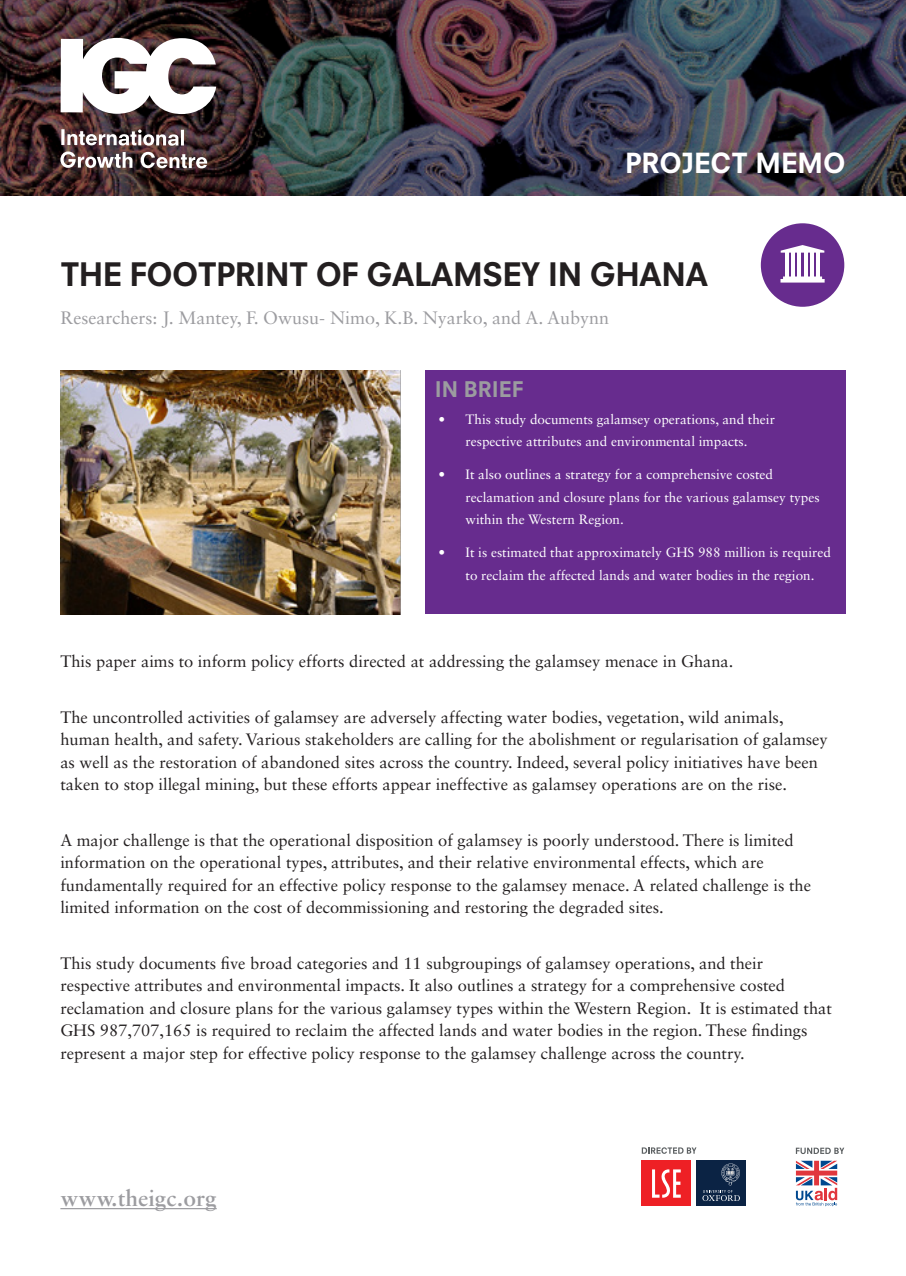
<style>
.page{position:relative;width:906px;height:1276px;background:#fff}
.page>*{position:absolute;margin:0;border:0;box-sizing:border-box;transform-origin:0 0}
.t1{font:800 31.5px "Neuzeit SLT Std";letter-spacing:-.02em;color:#231f20}
.Heading_3__subhead{font:800 27px "Neuzeit SLT Std";color:#fff}
.Heading_3__subhead-2{font:600 24px "Sabon MT Std";color:#9c9ca0}
.Heading_3__subhead-3{font:800 21px "Neuzeit SLT Std";color:#9c9ca0}
.t2{font:18px "Sabon LT Std";color:#9c9ca0}
.Body{font:16.5px/22.5px "Sabon LT Std";color:#231f20}
.t3{font:13.5px/22.5px "Sabon LT Std";color:#fff}
</style>
<div class="page">
<img style="left:0;top:0;width:906px;height:195px">
<svg style="left:61px;top:38px;width:155px;height:76px"></svg>
<img style="left:60px;top:129px;width:147px;height:39px">
<div style="left:425px;top:371px;width:420px;height:243px;background:#672c8e"></div>
<div style="left:761px;top:223px;width:83px;height:84px;background:#672c8e;border-radius:50%"></div>
<svg style="left:780px;top:276px;width:44px;height:6px"></svg>
<hr style="left:785px;top:251px;width:3px;height:27px;background:#fff">
<hr style="left:791px;top:251px;width:4px;height:27px;background:#fff">
<hr style="left:797px;top:251px;width:4px;height:27px;background:#fff">
<hr style="left:804px;top:251px;width:3px;height:27px;background:#fff">
<hr style="left:810px;top:251px;width:4px;height:27px;background:#fff">
<hr style="left:816px;top:251px;width:4px;height:27px;background:#fff">
<svg style="left:780px;top:245px;width:44px;height:8px"></svg>
<svg style="left:642px;top:1147px;width:54px;height:6px"></svg>
<div style="left:641px;top:1160px;width:50px;height:46px;background:#ee2025"></div>
<svg style="left:652px;top:1169px;width:29px;height:28px"></svg>
<div style="left:695px;top:1160px;width:50px;height:46px;background:#0b2344"></div>
<svg style="left:702px;top:1163px;width:38px;height:38px"></svg>
<svg style="left:796px;top:1147px;width:48px;height:7px"></svg>
<svg style="left:796px;top:1160px;width:41px;height:46px"></svg>
<hr style="left:60px;top:1208px;width:157px;height:1px;background:#9c9ca0">
<img style="left:60px;top:371px;width:340px;height:243px">
<p class="Heading_3__subhead" style="left:625px;top:146px;width:222px">PROJECT MEMO</p>
<p class="t1" style="left:60px;top:255px;width:649px">THE FOOTPRINT OF GALAMSEY IN GHANA</p>
<p class="t2" style="left:60px;top:307px;width:550px">Researchers: J. Mantey, F. Owusu- Nimo, K.B. Nyarko, and A. Aubynn</p>
<p class="Heading_3__subhead-3" style="left:435px;top:376px;width:90px">IN BRIEF</p>
<p class="t3" style="left:438px;top:407px;width:338px;text-align:center">• This study documents galamsey operations, and their respective attributes and environmental impacts.</p>
<p class="t3" style="left:465px;top:463px;width:356px;text-indent:-27px">• It also outlines a strategy for a comprehensive costed reclamation and closure plans for the various galamsey types within the Western Region.</p>
<p class="t3" style="left:465px;top:541px;width:367px;text-indent:-27px">• It is estimated that approximately GHS 988 million is required to reclaim the affected lands and water bodies in the region.</p>
<p class="Body" style="left:60px;top:650px;width:674px">This paper aims to inform policy efforts directed at addressing the galamsey menace in Ghana.</p>
<p class="Body" style="left:60px;top:705px;width:769px">The uncontrolled activities of galamsey are adversely affecting water bodies, vegetation, wild animals, human health, and safety. Various stakeholders are calling for the abolishment or regularisation of galamsey as well as the restoration of abandoned sites across the country. Indeed, several policy initiatives have been taken to stop illegal mining, but these efforts appear ineffective as galamsey operations are on the rise.</p>
<p class="Body" style="left:60px;top:828px;width:752px">A major challenge is that the operational disposition of galamsey is poorly understood. There is limited information on the operational types, attributes, and their relative environmental effects, which are fundamentally required for an effective policy response to the galamsey menace. A related challenge is the limited information on the cost of decommissioning and restoring the degraded sites.</p>
<p class="Body" style="left:60px;top:951px;width:773px">This study documents five broad categories and 11 subgroupings of galamsey operations, and their respective attributes and environmental impacts. It also outlines a strategy for a comprehensive costed reclamation and closure plans for the various galamsey types within the Western Region. It is estimated that GHS 987,707,165 is required to reclaim the affected lands and water bodies in the region. These findings represent a major step for effective policy response to the galamsey challenge across the country.</p>
<p class="Heading_3__subhead-2" style="left:60px;top:1183px;width:158px">www.theigc.org</p>
</div>
